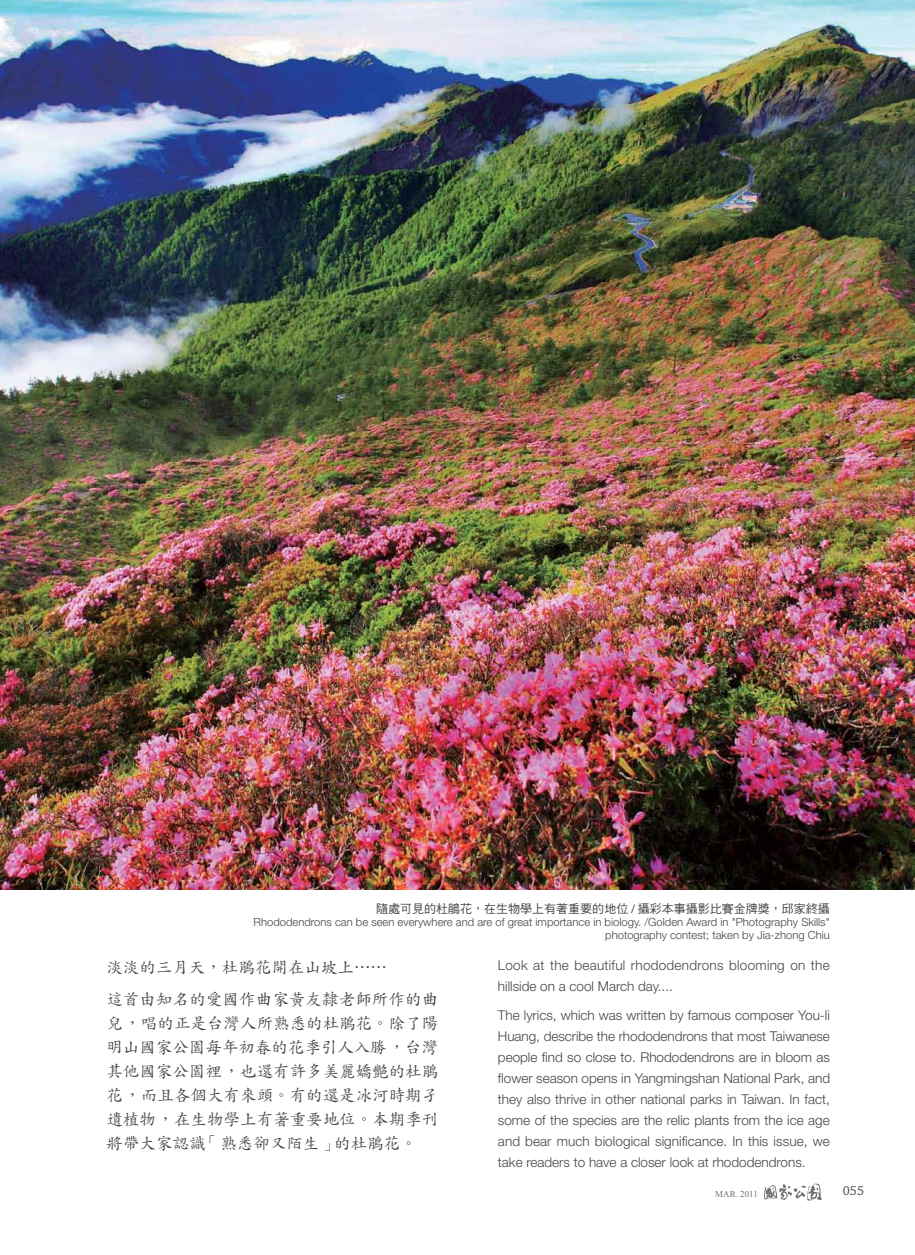
<style>
.page{position:relative;width:915px;height:1255px;background:#fff}
.page>*{position:absolute;margin:0;border:0;box-sizing:border-box;transform-origin:0 0}
.t1{font:16.5px/24px "DF Kai Shu Std W5";color:#454547}
.t2{font:300 13.5px/21px "Helvetica Neue LT Std";color:#454547;text-align:justify}
.t3{font:300 13.5px/21px "Helvetica Neue LT Std";letter-spacing:.02em;color:#454547}
.t4{font:13.5px "Chaparral Pro";color:#454547}
.t5{font:12px "DF Hei Std W5";color:#454547}
.t6{font:300 11.25px/12.8px "Helvetica Neue LT Std";color:#454547;text-align:right}
.t7{font:9px "Times New Roman";color:#6d6e71}
.s1{font-family:"Frutiger LT Std";font-weight:300}
</style>
<div class="page">
<svg style="left:764px;top:1183px;width:57px;height:17px"></svg>
<img style="left:0;top:0;width:914px;height:890px">
<p class="t5" style="left:376px;top:902px;width:455px">隨處可見的杜鵑花，在生物學上有著重要的地位 <span class="s1">/</span> 攝彩本事攝影比賽金牌獎，邱家終攝</p>
<p class="t6" style="left:253px;top:915px;width:577px">Rhododendrons can be seen everywhere and are of great importance in biology. /Golden Award in "Photography Skills" photography contest; taken by Jia-zhong Chiu</p>
<p class="t1" style="left:106px;top:950px;width:333px;line-height:32.5px">淡淡的三月天，杜鵑花開在山坡上……<br>這首由知名的愛國作曲家黃友隸老師所作的曲</p>
<p class="t1" style="left:106px;top:1011px;width:333px;text-align:justify">兒，唱的正是台灣人所熟悉的杜鵑花。除了陽明山國家公園每年初春的花季引人入勝，台灣其他國家公園裡，也還有許多美麗嬌艷的杜鵑花，而且各個大有來頭。有的還是冰河時期孑遺植物，在生物學上有著重要地位。本期季刊將帶大家認識「熟悉卻又陌生」的杜鵑花。</p>
<p class="t3" style="left:497px;top:954px;width:333px">Look at the beautiful rhododendrons blooming on the hillside on a cool March day....</p>
<p class="t2" style="left:497px;top:1004px;width:333px">The lyrics, which was written by famous composer You-li Huang, describe the rhododendrons that most Taiwanese people find so close to. Rhododendrons are in bloom as flower season opens in Yangmingshan National Park, and they also thrive in other national parks in Taiwan. In fact, some of the species are the relic plants from the ice age and bear much biological significance. In this issue, we take readers to have a closer look at rhododendrons.</p>
<p class="t7" style="left:715px;top:1188px;width:44px">MAR. 2011</p>
<p class="t4" style="left:842px;top:1183px;width:23px">055</p>
</div>
